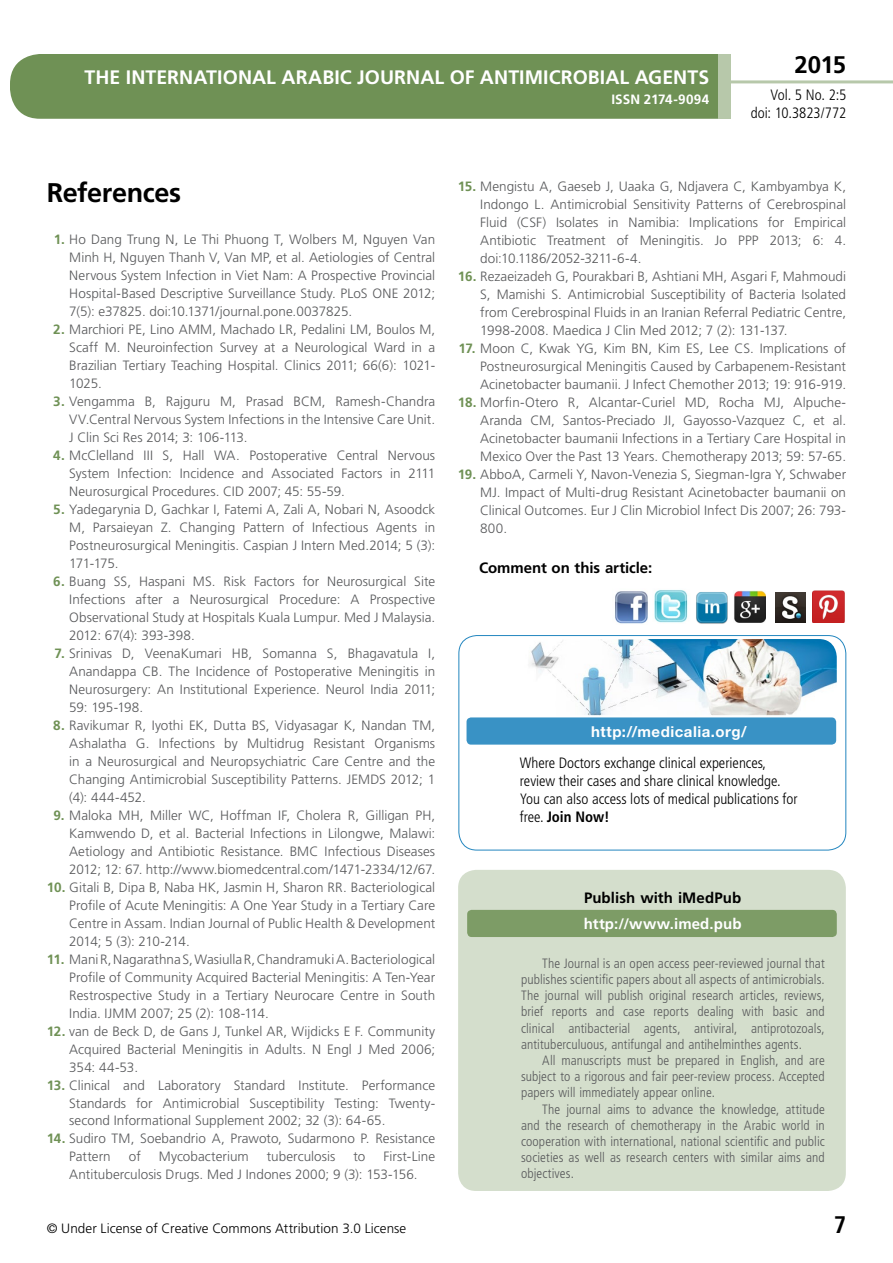
<style>
.page{position:relative;width:893px;height:1263px;background:#fff}
.page>*{position:absolute;margin:0;border:0;box-sizing:border-box;transform-origin:0 0}
.t1{font:700 27px "Frutiger LT Std";letter-spacing:-.015em;color:#000}
.t2{font:700 24px "Frutiger LT Std";color:#000}
.t3{font:700 condensed 24px "Frutiger LT Std";color:#000}
.t4{font:700 19.5px "Frutiger LT Std";color:#fff}
.t5{font:300 condensed 15px/18px "Frutiger LT Std";color:#000;text-align:right}
.t6{font:700 15px "Frutiger LT Std";color:#000}
.t7{font:700 15px "Helvetica Neue LT Std";letter-spacing:.035em;color:#fff}
.t8{font:700 15px "Frutiger LT Std";letter-spacing:.01em;color:#fff}
.t9{font:300 13.5px/18px "Frutiger LT Std";color:#58595b;text-align:justify}
.t10{font:300 condensed 13.5px/16.2px "Frutiger LT Std";letter-spacing:.005em;color:#58595b;text-align:justify}
.t11{font:300 13.5px "Frutiger LT Std";letter-spacing:.005em;color:#000}
.t12{font:700 13.5px "Frutiger LT Std";letter-spacing:.015em;color:#fff}
.s1{font-weight:700;color:#6f9155}
.s2{font-weight:700}
</style>
<div class="page">
<div style="left:10px;top:54px;width:775px;height:65px;background:#6f9155;border-radius:30px"></div>
<div style="left:732px;top:0;width:161px;height:157px;background:#fff"></div>
<hr style="left:730px;top:80px;width:163px;height:3px;background:#b7c8aa">
<div style="left:718px;top:54px;width:13px;height:65px;background:#b7c8aa"></div>
<img style="left:615px;top:590px;width:73px;height:34px">
<img style="left:696px;top:592px;width:32px;height:32px">
<img style="left:734px;top:590px;width:32px;height:32px">
<img style="left:775px;top:592px;width:30px;height:30px">
<img style="left:813px;top:590px;width:32px;height:33px">
<div style="left:458px;top:870px;width:388px;height:321px;background:#d4decc;border-radius:18px"></div>
<div style="left:458px;top:635px;width:388px;height:215px;border:1px solid #2386bf;border-radius:18px"></div>
<div style="left:466px;top:717px;width:370px;height:28px;background:#3992c5;border-radius:4px"></div>
<div style="left:467px;top:910px;width:370px;height:27px;background:#7d9c66;border-radius:4px"></div>
<img style="left:529px;top:639px;width:308px;height:76px">
<h3 class="t4" style="left:85px;top:66px;width:626px">The International Arabic Journal of Anti microbial Agents</h3>
<p class="t12" style="left:611px;top:91px;width:13px">ISSN</p>
<p class="t12" style="left:644px;top:91px;width:67px">2174-9094</p>
<h2 class="t2" style="left:794px;top:50px;width:53px">2015</h2>
<p class="t5" style="left:751px;top:86px;width:97px">Vol. 5 No. 2:5 doi: 10.3823/772</p>
<h1 class="t1" style="left:47px;top:176px;width:136px">References</h1>
<p class="t9" style="left:69px;top:230px;width:367px;text-indent:-16px"><span class="s1">1.</span> Ho Dang Trung N, Le Thi Phuong T, Wolbers M, Nguyen Van Minh H, Nguyen Thanh V, Van MP, et al. Aetiologies of Central Nervous System Infection in Viet Nam: A Prospective Provincial Hospital-Based Descriptive Surveillance Study. PLoS ONE 2012; 7(5): e37825. doi:10.1371/journal.pone.0037825.</p>
<p class="t9" style="left:69px;top:320px;width:367px;text-indent:-16px"><span class="s1">2.</span> Marchiori PE, Lino AMM, Machado LR, Pedalini LM, Boulos M, Scaff M. Neuroinfection Survey at a Neurological Ward in a Brazilian Tertiary Teaching Hospital. Clinics 2011; 66(6): 1021- 1025.</p>
<p class="t9" style="left:69px;top:392px;width:367px;text-indent:-16px"><span class="s1">3.</span> Vengamma B, Rajguru M, Prasad BCM, Ramesh-Chandra VV.Central Nervous System Infections in the Intensive Care Unit.<br>J Clin Sci Res 2014; 3: 106-113.</p>
<p class="t9" style="left:69px;top:446px;width:367px;text-indent:-16px"><span class="s1">4.</span> McClelland III S, Hall WA. Postoperative Central Nervous System Infection: Incidence and Associated Factors in 2111<br>Neurosurgical Procedures. CID 2007; 45: 55-59.</p>
<p class="t9" style="left:69px;top:500px;width:367px;text-indent:-16px"><span class="s1">5.</span> Yadegarynia D, Gachkar I, Fatemi A, Zali A, Nobari N, Asoodck M, Parsaieyan Z. Changing Pattern of Infectious Agents in Postneurosurgical Meningitis. Caspian J Intern Med.2014; 5 (3):<br>171-175.</p>
<p class="t9" style="left:69px;top:572px;width:367px;text-indent:-16px"><span class="s1">6.</span> Buang SS, Haspani MS. Risk Factors for Neurosurgical Site Infections after a Neurosurgical Procedure: A Prospective Observational Study at Hospitals Kuala Lumpur. Med J Malaysia.<br>2012: 67(4): 393-398.</p>
<p class="t9" style="left:69px;top:644px;width:367px;text-indent:-15px"><span class="s1">7.</span> Srinivas D, VeenaKumari HB, Somanna S, Bhagavatula I, Anandappa CB. The Incidence of Postoperative Meningitis in Neurosurgery: An Institutional Experience. Neurol India 2011; 59: 195-198.</p>
<p class="t9" style="left:69px;top:716px;width:367px;text-indent:-16px"><span class="s1">8.</span> Ravikumar R, Iyothi EK, Dutta BS, Vidyasagar K, Nandan TM, Ashalatha G. Infections by Multidrug Resistant Organisms in a Neurosurgical and Neuropsychiatric Care Centre and the Changing Antimicrobial Susceptibility Patterns. JEMDS 2012; 1 (4): 444-452.</p>
<p class="t9" style="left:69px;top:806px;width:367px;text-indent:-16px"><span class="s1">9.</span> Maloka MH, Miller WC, Hoffman IF, Cholera R, Gilligan PH, Kamwendo D, et al. Bacterial Infections in Lilongwe, Malawi:<br>Aetiology and Antibiotic Resistance. BMC Infectious Diseases 2012; 12: 67. http://www.biomedcentral.com/1471-2334/12/67.</p>
<p class="t9" style="left:69px;top:878px;width:367px;text-indent:-23px"><span class="s1">10.</span> Gitali B, Dipa B, Naba HK, Jasmin H, Sharon RR. Bacteriological Profile of Acute Meningitis: A One Year Study in a Tertiary Care Centre in Assam. Indian Journal of Public Health &amp; Development 2014; 5 (3): 210-214.</p>
<p class="t9" style="left:69px;top:950px;width:367px;text-indent:-22px"><span class="s1">11.</span> Mani R, Nagarathna S, Wasiulla R, Chandramuki A. Bacteriological Profile of Community Acquired Bacterial Meningitis: A Ten-Year Restrospective Study in a Tertiary Neurocare Centre in South India. IJMM 2007; 25 (2): 108-114.</p>
<p class="t9" style="left:69px;top:1022px;width:367px;text-indent:-23px"><span class="s1">12.</span> van de Beck D, de Gans J, Tunkel AR, Wijdicks E F. Community Acquired Bacterial Meningitis in Adults. N Engl J Med 2006; 354: 44-53.</p>
<p class="t9" style="left:69px;top:1076px;width:367px;text-indent:-22px"><span class="s1">13.</span> Clinical and Laboratory Standard Institute. Performance Standards for Antimicrobial Susceptibility Testing: Twenty&shy;second Informational Supplement 2002; 32 (3): 64-65.</p>
<p class="t9" style="left:69px;top:1130px;width:367px;text-indent:-23px"><span class="s1">14.</span> Sudiro TM, Soebandrio A, Prawoto, Sudarmono P. Resistance<br>Pattern</p>
<p class="t9" style="left:129px;top:1148px;width:13px">of</p>
<p class="t9" style="left:159px;top:1148px;width:91px">Mycobacterium</p>
<p class="t9" style="left:267px;top:1148px;width:70px">tuberculosis</p>
<p class="t9" style="left:353px;top:1148px;width:13px">to</p>
<p class="t9" style="left:69px;top:1148px;width:367px;text-indent:314px">First-Line<br>Antituberculosis Drugs. Med J Indones 2000; 9 (3): 153-156.</p>
<p class="t9" style="left:480px;top:178px;width:367px;text-indent:-23px"><span class="s1">15.</span> Mengistu A, Gaeseb J, Uaaka G, Ndjavera C, Kambyambya K, Indongo L. Antimicrobial Sensitivity Patterns of Cerebrospinal Fluid (CSF) Isolates in Namibia: Implications for Empirical Antibiotic Treatment of Meningitis. Jo PPP 2013; 6: 4. doi:10.1186/2052-3211-6-4.</p>
<p class="t9" style="left:480px;top:268px;width:367px;text-indent:-23px"><span class="s1">16.</span> Rezaeizadeh G, Pourakbari B, Ashtiani MH, Asgari F, Mahmoudi S, Mamishi S. Antimicrobial Susceptibility of Bacteria Isolated from Cerebrospinal Fluids in an Iranian Referral Pediatric Centre, 1998-2008. Maedica J Clin Med 2012; 7 (2): 131-137.</p>
<p class="t9" style="left:480px;top:340px;width:367px;text-indent:-22px"><span class="s1">17.</span> Moon C, Kwak YG, Kim BN, Kim ES, Lee CS. Implications of Postneurosurgical Meningitis Caused by Carbapenem-Resistant Acinetobacter baumanii. J Infect Chemother 2013; 19: 916-919.</p>
<p class="t9" style="left:480px;top:394px;width:367px;text-indent:-23px"><span class="s1">18.</span> Morfin-Otero R, Alcantar-Curiel MD, Rocha MJ, Alpuche-Aranda CM, Santos-Preciado JI, Gayosso-Vazquez C, et al.<br>Acinetobacter baumanii Infections in a Tertiary Care Hospital in Mexico Over the Past 13 Years. Chemotherapy 2013; 59: 57-65.</p>
<p class="t9" style="left:480px;top:466px;width:367px;text-indent:-22px"><span class="s1">19.</span> AbboA, Carmeli Y, Navon-Venezia S, Siegman-Igra Y, Schwaber MJ. Impact of Multi-drug Resistant Acinetobacter baumanii on Clinical Outcomes. Eur J Clin Microbiol Infect Dis 2007; 26: 793- 800.</p>
<p class="t6" style="left:479px;top:559px;width:175px">Comment on this article:</p>
<p class="t7" style="left:591px;top:722px;width:157px">http://medicalia.org/</p>
<p class="t5" style="left:520px;top:754px;width:279px;text-align:left">Where Doctors exchange clinical experiences, review their cases and share clinical knowledge.<br>You can also access lots of medical publications for free. <span class="s2">Join Now!</span></p>
<p class="t6" style="left:584px;top:889px;width:159px">Publish with iMedPub</p>
<p class="t8" style="left:584px;top:915px;width:159px">http://www.imed.pub</p>
<p class="t10" style="left:521px;top:955px;width:305px;text-indent:21px">The Journal is an open access peer-reviewed journal that publishes scientific papers about all aspects of antimicrobials.<br>The journal will publish original research articles, reviews, brief reports and case reports dealing with basic and clinical antibacterial agents, antiviral, antiprotozoals, antituberculuous, antifungal and antihelminthes agents.</p>
<p class="t10" style="left:521px;top:1052px;width:305px;text-indent:21px">All manuscripts must be prepared in English, and are subject to a rigorous and fair peer-review process. Accepted papers will immediately appear online.</p>
<p class="t10" style="left:521px;top:1101px;width:305px;text-indent:21px">The journal aims to advance the knowledge, attitude and the research of chemotherapy in the Arabic world in cooperation with international, national scientific and public societies as well as research centers with similar aims and objectives.</p>
<p class="t11" style="left:47px;top:1220px;width:361px">© Under License of Creative Commons Attribution 3.0 License</p>
<h2 class="t3" style="left:834px;top:1210px;width:14px">7</h2>
</div>
